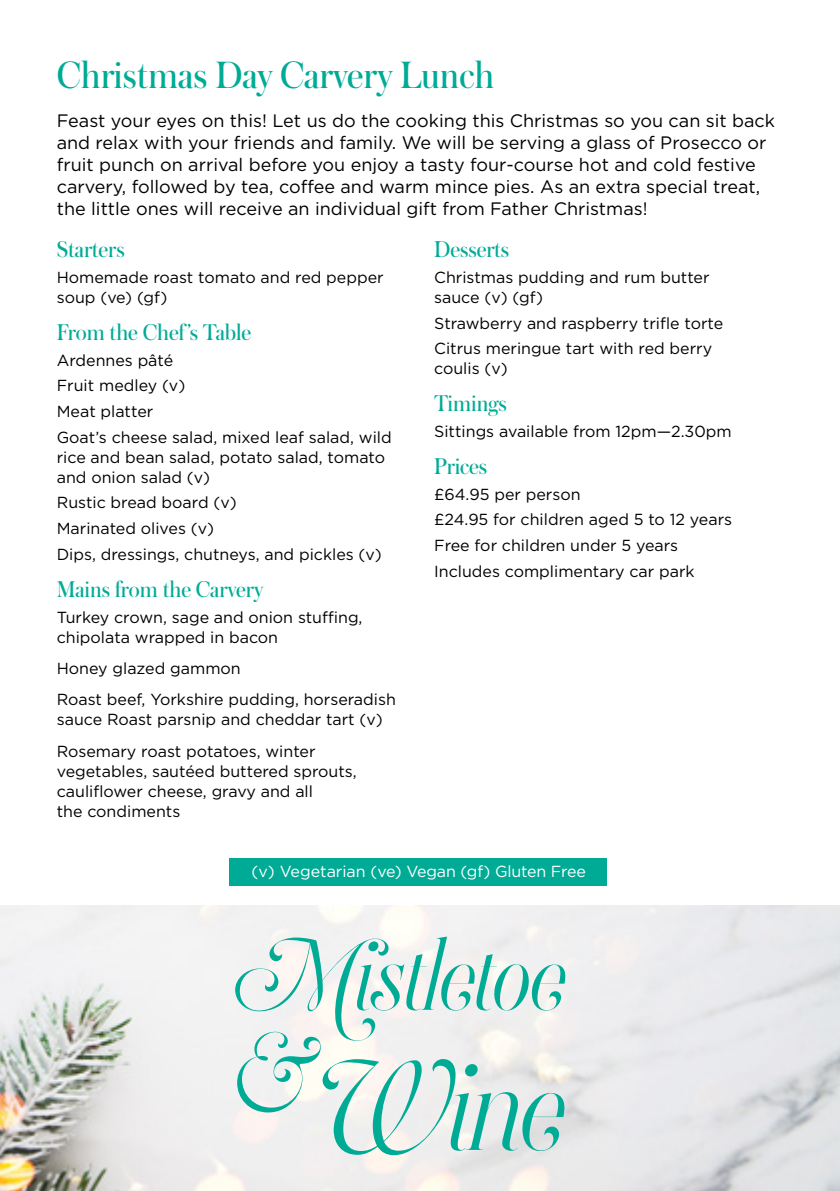
<style>
.page{position:relative;width:840px;height:1191px;background:#fff}
.page>*{position:absolute;margin:0;border:0;box-sizing:border-box;transform-origin:0 0}
.t1{font:100px "Heroe Pro";color:#00ab96}
.t2{font:79.6px "Heroe Pro";color:#00ab96}
.t3{font:40px "Austin";color:#00ab96}
.t4{font:24px "Austin";color:#00ab96}
.t5{font:18px/22px "Gotham";color:#000}
.t6{font:16px/25.6px "Gotham";color:#000}
.t7{font:16px "Gotham";letter-spacing:-.01em;color:#fff}
</style>
<div class="page">
<img style="left:0;top:905px;width:839px;height:286px">
<div style="left:229px;top:858px;width:377px;height:27px;background:#00ab96"></div>
<svg style="left:237px;top:1031px;width:83px;height:81px"></svg>
<h3 class="t3" style="left:57px;top:48px;width:439px">Christmas Day Carvery Lunch</h3>
<p class="t5" style="left:57px;top:109px;width:719px">Feast your eyes on this! Let us do the cooking this Christmas so you can sit back and relax with your friends and family. We will be serving a glass of Prosecco or fruit punch on arrival before you enjoy a tasty four-course hot and cold festive carvery, followed by tea, coffee and warm mince pies. As an extra special treat, the little ones will receive an individual gift from Father Christmas!</p>
<h3 class="t4" style="left:57px;top:233px;width:70px">Starters</h3>
<p class="t6" style="left:57px;top:267px;width:328px;line-height:20px">Homemade roast tomato and red pepper soup (ve) (gf)</p>
<h3 class="t4" style="left:57px;top:316px;width:196px">From the Chef’s Table</h3>
<p class="t6" style="left:57px;top:347px;width:336px">Ardennes pâté<br>Fruit medley (v)<br>Meat platter<br>Goat’s cheese salad, mixed leaf salad, wild</p>
<p class="t6" style="left:57px;top:447px;width:329px;line-height:20px">rice and bean salad, potato salad, tomato and onion salad (v)</p>
<p class="t6" style="left:57px;top:489px;width:326px">Rustic bread board (v)<br>Marinated olives (v)<br>Dips, dressings, chutneys, and pickles (v)</p>
<h3 class="t4" style="left:57px;top:572px;width:208px">Mains from the Carvery</h3>
<p class="t6" style="left:57px;top:606px;width:307px;line-height:20px">Turkey crown, sage and onion stuffing, chipolata wrapped in bacon</p>
<p class="t6" style="left:57px;top:652px;width:340px;line-height:31.4px">Honey glazed gammon<br>Roast beef, Yorkshire pudding, horseradish</p>
<p class="t6" style="left:57px;top:703px;width:327px;line-height:31.4px">sauce Roast parsnip and cheddar tart (v)<br>Rosemary roast potatoes, winter</p>
<p class="t6" style="left:57px;top:760px;width:301px;line-height:20px">vegetables, sautéed buttered sprouts, cauliflower cheese, gravy and all<br>the condiments</p>
<h3 class="t4" style="left:434px;top:233px;width:76px">Desserts</h3>
<p class="t6" style="left:434px;top:267px;width:277px;line-height:20px">Christmas pudding and rum butter sauce (v) (gf)</p>
<p class="t6" style="left:434px;top:310px;width:290px">Strawberry and raspberry trifle torte<br>Citrus meringue tart with red berry</p>
<p class="t6" style="left:434px;top:355px;width:75px">coulis (v)</p>
<h3 class="t4" style="left:434px;top:387px;width:74px">Timings</h3>
<p class="t6" style="left:434px;top:418px;width:299px">Sittings available from 12pm—2.30pm</p>
<h3 class="t4" style="left:434px;top:450px;width:54px">Prices</h3>
<p class="t6" style="left:434px;top:481px;width:299px">£64.95 per person<br>£24.95 for children aged 5 to 12 years<br>Free for children under 5 years<br>Includes complimentary car park</p>
<p class="t7" style="left:251px;top:861px;width:336px">(v) Vegetarian (ve) Vegan (gf) Gluten Free</p>
<h2 class="t2" style="left:239px;top:935px;width:325px">Mistletoe</h2>
<h1 class="t1" style="left:323px;top:1057px;width:239px">Wine</h1>
</div>
